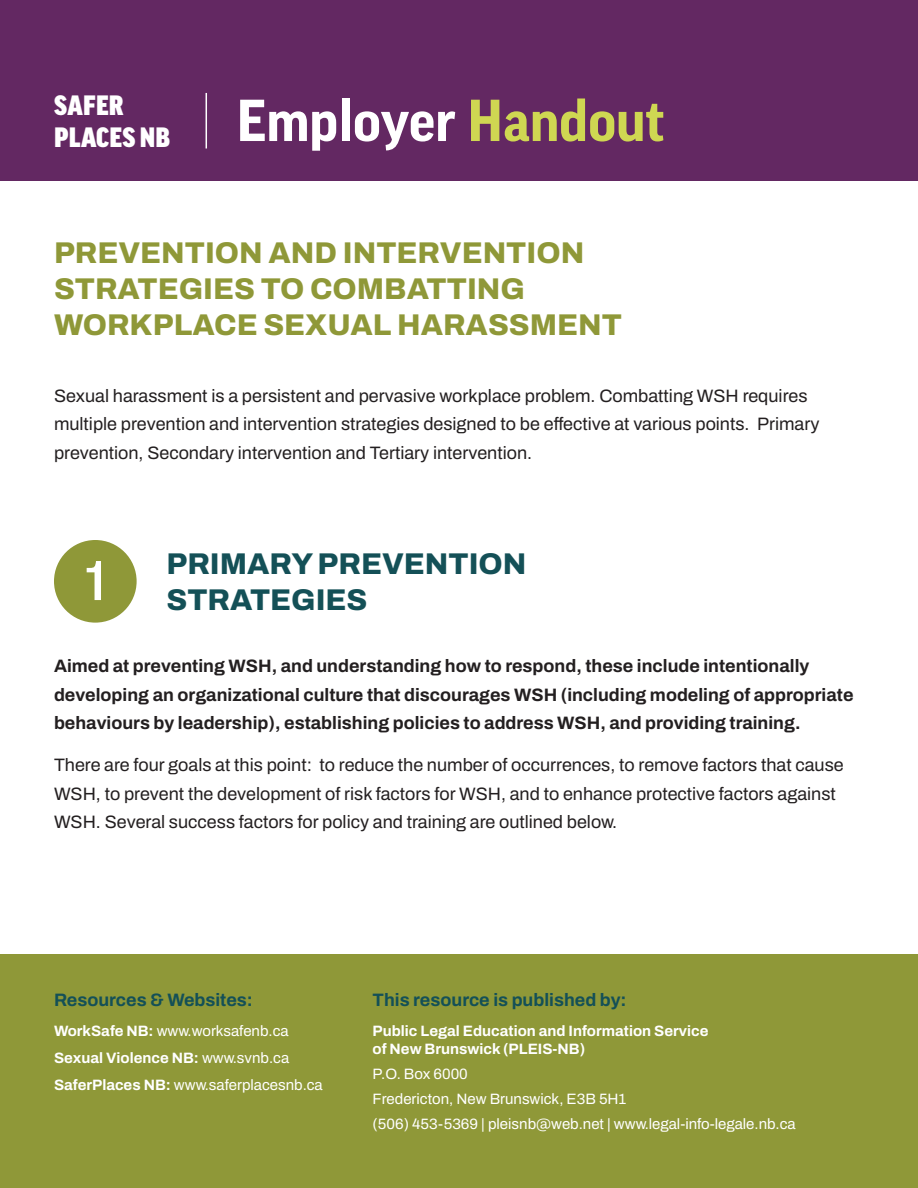
<style>
.page{position:relative;width:918px;height:1188px;background:#fff}
.page>*{position:absolute;margin:0;border:0;box-sizing:border-box;transform-origin:0 0}
.t1{font:700 57px "Good Pro";color:#fff}
.t2{font:500 53.55px "Good Pro";color:#fff}
.t3{font:800 30px/36px "Archivo";color:#8f9838}
.t4{font:800 30px/36px "Archivo";color:#145057}
.t5{font:27px/32.4px "Good Pro Narr Ultra";letter-spacing:.01em;color:#fff}
.t6{font:18px/28.5px "Archivo";color:#231f20}
.t7{font:700 18px/28.5px "Archivo";color:#231f20}
.t8{font:700 18px "Archivo";color:#145057}
.t9{font:15px "Archivo";color:#fff}
.t10{font:700 15px "Archivo";color:#fff}
.s1{color:#cfd752}
.s2{font-weight:700}
.s3{font-weight:400}
</style>
<div class="page">
<div style="left:0;top:0;width:918px;height:180px;background:#632862"></div>
<hr style="left:206px;top:93px;width:1px;height:56px;background:#fff">
<div style="left:54px;top:540px;width:83px;height:83px;background:#8f9838;border-radius:50%"></div>
<div style="left:0;top:955px;width:918px;height:233px;background:#8f9838"></div>
<p class="t5" style="left:54px;top:89px;width:118px">SAFER<br>PLACES NB</p>
<p class="t1" style="left:237px;top:88px;width:430px">Employer <span class="s1">Handout</span></p>
<p class="t3" style="left:54px;top:235px;width:570px">PREVENTION AND INTERVENTION<br>STRATEGIES TO COMBATTING<br>WORKPLACE SEXUAL HARASSMENT</p>
<p class="t6" style="left:54px;top:381px;width:767px">Sexual harassment is a persistent and pervasive workplace problem. Combatting WSH requires multiple prevention and intervention strategies designed to be effective at various points. Primary prevention, Secondary intervention and Tertiary intervention.</p>
<p class="t2" style="left:85px;top:550px;width:22px">1</p>
<p class="t4" style="left:166px;top:546px;width:362px">PRIMARY PREVENTION<br>STRATEGIES</p>
<p class="t7" style="left:54px;top:652px;width:801px">Aimed at preventing WSH, and understanding how to respond, these include intentionally developing an organizational culture that discourages WSH (including modeling of appropriate behaviours by leadership), establishing policies to address WSH, and providing training.</p>
<p class="t6" style="left:54px;top:751px;width:791px">There are four goals at this point: to reduce the number of occurrences, to remove factors that cause<br>WSH, to prevent the development of risk factors for WSH, and to enhance protective factors against<br>WSH. Several success factors for policy and training are outlined below.</p>
<p class="t8" style="left:54px;top:986px;width:200px">Resources &amp; Websites:</p>
<p class="t9" style="left:54px;top:1020px;width:236px"><span class="s2">WorkSafe NB:</span> www.worksafenb.ca</p>
<p class="t10" style="left:54px;top:1047px;width:237px">Sexual Violence NB: <span class="s3">www.svnb.ca</span></p>
<p class="t9" style="left:54px;top:1074px;width:270px"><span class="s2">SaferPlaces NB:</span> www.saferplacesnb.ca</p>
<p class="t8" style="left:373px;top:986px;width:255px">This resource is published by:</p>
<p class="t10" style="left:373px;top:1020px;width:337px">Public Legal Education and Information Service</p>
<p class="t10" style="left:373px;top:1038px;width:214px">of New Brunswick (PLEIS-NB)</p>
<p class="t9" style="left:373px;top:1063px;width:97px">P.O. Box 6000</p>
<p class="t9" style="left:373px;top:1088px;width:255px">Fredericton, New Brunswick, E3B 5H1</p>
<p class="t9" style="left:373px;top:1112px;width:425px">(506) 453-5369 | pleisnb@web.net | www.legal-info-legale.nb.ca</p>
</div>
